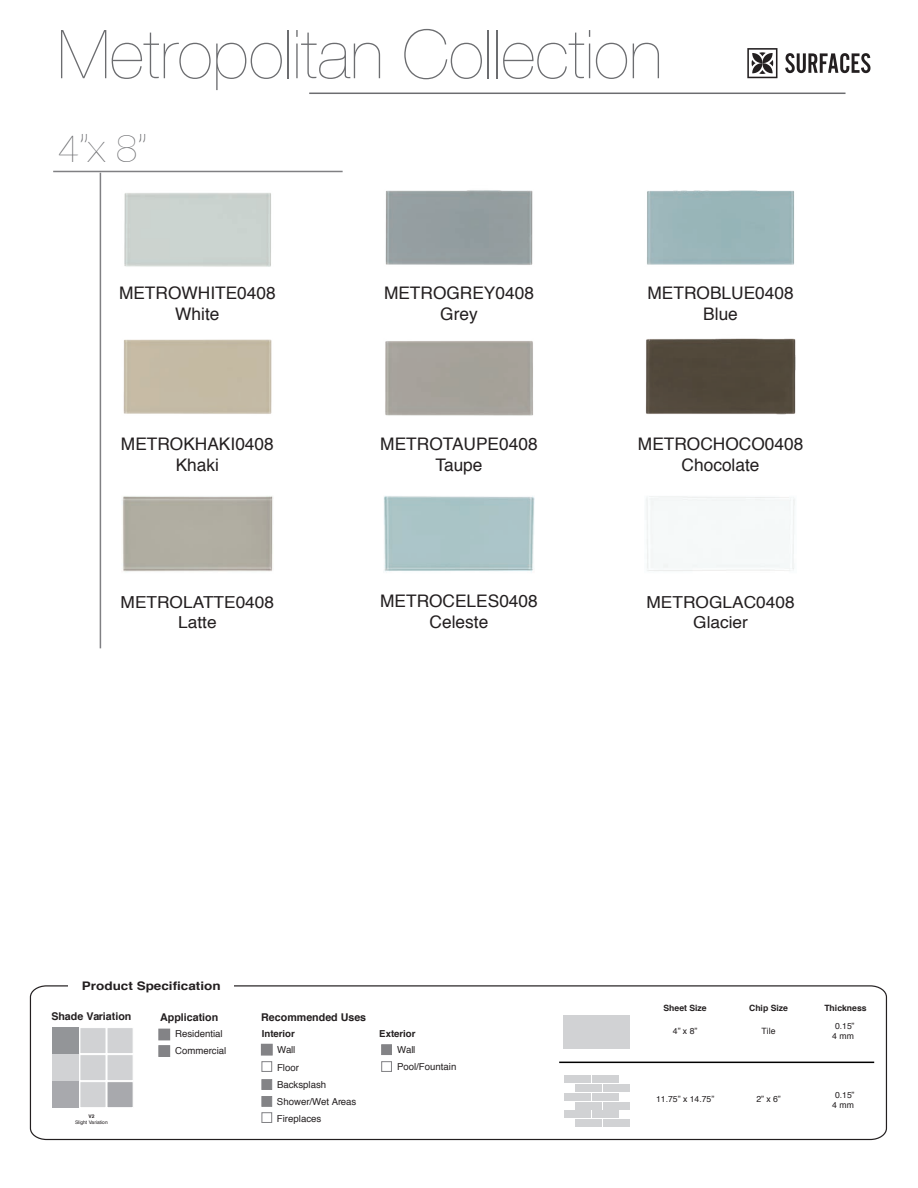
<style>
.page{position:relative;width:918px;height:1188px;background:#fff}
.page>*{position:absolute;margin:0;border:0;box-sizing:border-box;transform-origin:0 0}
.t1{font:200 67.5px "Helvetica Neue";color:#6c6d70}
.t2{font:39px "Helba X Light DB Normal";color:#6c6d70}
.t3{font:17.25px/20.7px "Helvetica";color:#231f20;text-align:center}
.t4{font:16.5px/19.8px "Helvetica";color:#231f20;text-align:center;scale:1.05 1}
.t5{font:700 11.85px "Helvetica";color:#231f20;scale:1.14 1}
.t6{font:700 10.65px "Helvetica";color:#231f20}
.t7{font:9.6px/17.1px "Helvetica";letter-spacing:-.005em;color:#231f20}
.t8{font:700 9.6px "Helvetica";color:#231f20}
.t9{font:8.7px/10.4px "Helvetica";color:#231f20;text-align:center}
.t10{font:700 8.7px "Helvetica";color:#231f20}
.t11{font:4.95px "Helvetica";color:#231f20}
.t12{font:700 4.95px "Helvetica";color:#231f20}
</style>
<div class="page">
<img style="left:122px;top:496px;width:151px;height:76px">
<img style="left:383px;top:496px;width:152px;height:76px">
<svg style="left:29px;top:985px;width:859px;height:156px"></svg>
<div style="left:69px;top:974px;width:165px;height:23px;background:#fff"></div>
<svg style="left:261px;top:1044px;width:12px;height:12px"></svg>
<div style="left:261px;top:1044px;width:11px;height:11px;background:#838386"></div>
<div style="left:381px;top:1044px;width:11px;height:11px;background:#838386;border:1px solid #838386"></div>
<div style="left:261px;top:1079px;width:11px;height:11px;background:#838386;border:1px solid #838386"></div>
<div style="left:261px;top:1096px;width:11px;height:11px;background:#838386;border:1px solid #838386"></div>
<div style="left:381px;top:1061px;width:11px;height:11px;border:1px solid #838386"></div>
<div style="left:261px;top:1112px;width:11px;height:11px;border:1px solid #838386"></div>
<div style="left:261px;top:1061px;width:11px;height:11px;border:1px solid #838386"></div>
<div style="left:158px;top:1029px;width:12px;height:11px;background:#a9a9ab"></div>
<div style="left:159px;top:1029px;width:11px;height:11px;background:#838386"></div>
<svg style="left:158px;top:1045px;width:12px;height:12px"></svg>
<div style="left:159px;top:1046px;width:11px;height:10px;background:#838386"></div>
<div style="left:53px;top:1028px;width:26px;height:26px;background:#939598"></div>
<div style="left:79px;top:1027px;width:27px;height:27px;background:#d1d2d4;border:1px solid #fff"></div>
<div style="left:107px;top:1027px;width:27px;height:27px;background:#d1d2d4;border:1px solid #fff"></div>
<div style="left:53px;top:1055px;width:26px;height:26px;background:#d1d2d4"></div>
<div style="left:79px;top:1054px;width:27px;height:27px;background:#d1d2d4;border:1px solid #fff"></div>
<div style="left:107px;top:1054px;width:27px;height:27px;background:#d1d2d4;border:1px solid #fff"></div>
<div style="left:53px;top:1082px;width:26px;height:26px;background:#a8a9ad"></div>
<div style="left:79px;top:1081px;width:27px;height:27px;background:#d1d2d4;border:1px solid #fff"></div>
<div style="left:107px;top:1081px;width:27px;height:27px;background:#a8a9ad;border:1px solid #fff"></div>
<hr style="left:559px;top:1062px;width:315px;height:1px;background:#000">
<div style="left:564px;top:1016px;width:66px;height:33px;background:#d1d2d4"></div>
<div style="left:564px;top:1075px;width:26px;height:8px;background:#d1d2d4"></div>
<div style="left:592px;top:1075px;width:27px;height:8px;background:#d1d2d4"></div>
<div style="left:564px;top:1093px;width:26px;height:7px;background:#d1d2d4"></div>
<div style="left:592px;top:1093px;width:27px;height:7px;background:#d1d2d4"></div>
<div style="left:564px;top:1111px;width:26px;height:7px;background:#d1d2d4"></div>
<div style="left:592px;top:1111px;width:27px;height:7px;background:#d1d2d4"></div>
<div style="left:575px;top:1084px;width:27px;height:7px;background:#d1d2d4"></div>
<div style="left:604px;top:1084px;width:26px;height:7px;background:#d1d2d4"></div>
<div style="left:575px;top:1102px;width:27px;height:7px;background:#d1d2d4"></div>
<div style="left:604px;top:1102px;width:26px;height:7px;background:#d1d2d4"></div>
<div style="left:575px;top:1120px;width:27px;height:7px;background:#d1d2d4"></div>
<div style="left:604px;top:1120px;width:26px;height:7px;background:#d1d2d4"></div>
<img style="left:122px;top:170px;width:151px;height:97px">
<img style="left:385px;top:190px;width:148px;height:75px">
<img style="left:647px;top:190px;width:147px;height:75px">
<img style="left:123px;top:339px;width:149px;height:75px">
<img style="left:385px;top:341px;width:148px;height:75px">
<img style="left:645px;top:338px;width:151px;height:77px">
<hr style="left:53px;top:171px;width:290px;height:1px;background:#808083">
<hr style="left:100px;top:173px;width:1px;height:475px;background:#808083">
<hr style="left:309px;top:93px;width:537px;height:1px;background:#6c6d70">
<svg style="left:747px;top:48px;width:30px;height:30px"></svg>
<svg style="left:785px;top:53px;width:86px;height:20px"></svg>
<h1 class="t1" style="left:57px;top:2px;width:607px">Metropolitan Collection</h1>
<h2 class="t2" style="left:58px;top:128px;width:90px">4”x 8”</h2>
<p class="t3" style="left:119px;top:283px;width:158px">METROWHITE0408<br>White</p>
<p class="t3" style="left:384px;top:283px;width:151px">METROGREY0408<br>Grey</p>
<p class="t3" style="left:648px;top:283px;width:148px">METROBLUE0408<br>Blue</p>
<p class="t3" style="left:121px;top:434px;width:154px">METROKHAKI0408<br>Khaki</p>
<p class="t3" style="left:380px;top:434px;width:159px">METROTAUPE0408<br>Taupe</p>
<p class="t3" style="left:638px;top:434px;width:167px">METROCHOCO0408<br>Chocolate</p>
<p class="t4" style="left:121px;top:593px;width:148px">METROLATTE0408<br>Latte</p>
<p class="t3" style="left:380px;top:591px;width:159px">METROCELES0408<br>Celeste</p>
<p class="t4" style="left:647px;top:593px;width:143px">METROGLAC0408<br>Glacier</p>
<p class="t5" style="left:82px;top:976px;width:123px">Product Specification</p>
<p class="t6" style="left:51px;top:1008px;width:82px">Shade Variation</p>
<p class="t12" style="left:88px;top:1112px;width:8px">V2</p>
<p class="t11" style="left:75px;top:1118px;width:34px">Slight Variation</p>
<p class="t6" style="left:160px;top:1009px;width:60px">Application</p>
<p class="t7" style="left:175px;top:1026px;width:53px">Residential<br>Commercial</p>
<p class="t6" style="left:261px;top:1009px;width:106px">Recommended Uses</p>
<p class="t8" style="left:262px;top:1026px;width:35px">Interior</p>
<p class="t8" style="left:379px;top:1026px;width:38px">Exterior</p>
<p class="t7" style="left:277px;top:1042px;width:81px">Wall<br>Floor<br>Backsplash<br>Shower/Wet Areas<br>Fireplaces</p>
<p class="t7" style="left:397px;top:1042px;width:61px;line-height:16.4px">Wall<br>Pool/Fountain</p>
<p class="t10" style="left:664px;top:1000px;width:45px">Sheet Size</p>
<p class="t10" style="left:749px;top:1000px;width:40px">Chip Size</p>
<p class="t10" style="left:824px;top:1000px;width:44px">Thickness</p>
<p class="t9" style="left:673px;top:1026px;width:26px">4” x 8”</p>
<p class="t9" style="left:762px;top:1026px;width:15px">Tile</p>
<p class="t9" style="left:832px;top:1021px;width:24px">0.15”<br>4 mm</p>
<p class="t9" style="left:656px;top:1094px;width:60px">11.75” x 14.75”</p>
<p class="t9" style="left:756px;top:1094px;width:26px">2” x 6”</p>
<p class="t9" style="left:832px;top:1090px;width:24px">0.15”<br>4 mm</p>
</div>
